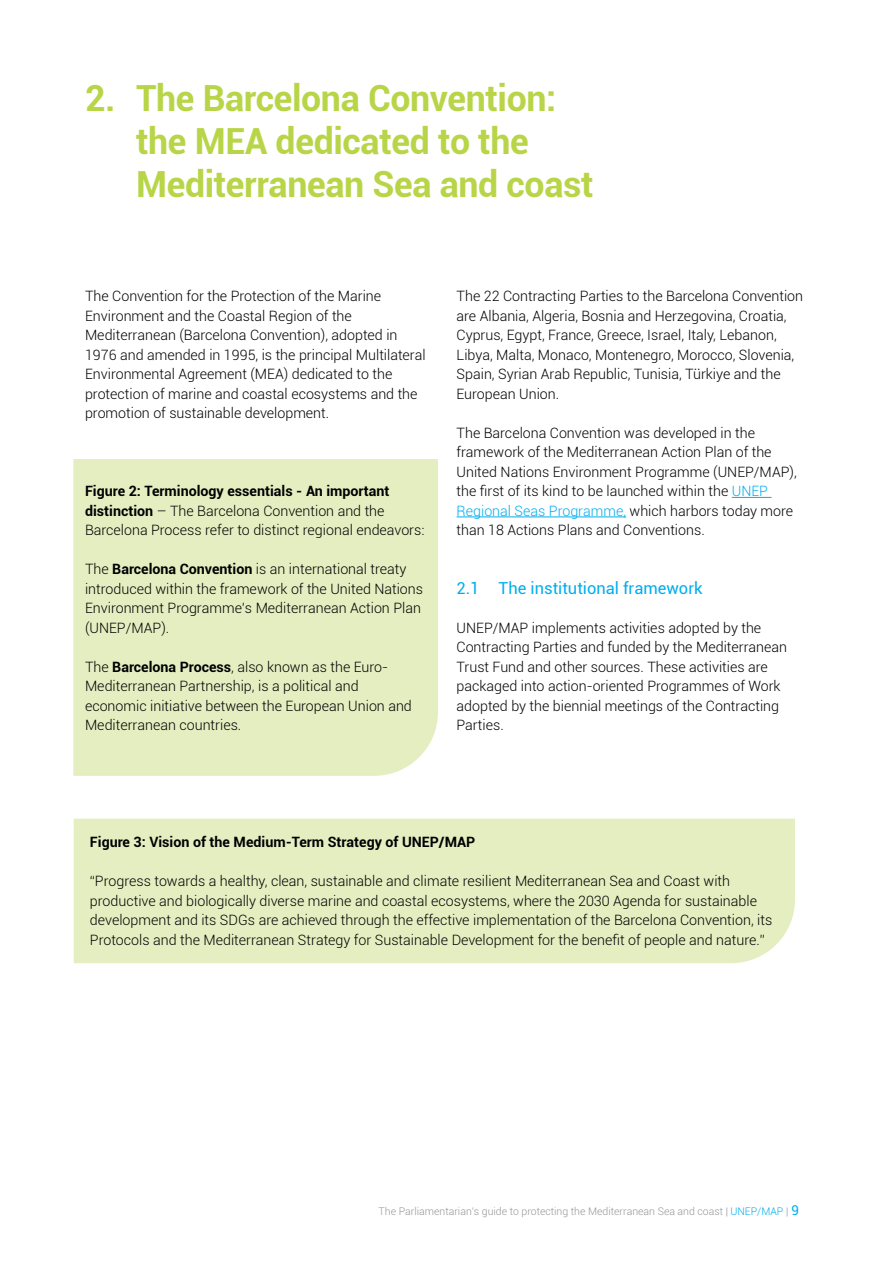
<style>
.page{position:relative;width:893px;height:1263px;background:#fff}
.page>*{position:absolute;margin:0;border:0;box-sizing:border-box;transform-origin:0 0}
.t1{font:700 36px/43.2px "Roboto";letter-spacing:-.01em;color:#b8d548}
.t2{font:16.5px "Roboto";color:#00aeef}
.t3{font:300 14.25px/19.5px "Roboto";color:#000}
.t4{font:700 14.25px "Roboto";color:#000}
.t5{font:300 10.5px "Roboto";color:#939598}
.s1{font-weight:700}
.s2{color:#00aeef}
.s3{font-weight:400;font-size:13.5px;color:#00aeef}
</style>
<div class="page">
<div style="left:73px;top:459px;width:365px;height:317px;background:#e5eec1"></div>
<div style="left:74px;top:819px;width:721px;height:144px;background:#e5eec1"></div>
<hr style="left:732px;top:497px;width:39px;height:1px;background:#00aeef">
<hr style="left:457px;top:516px;width:169px;height:1px;background:#00aeef">
<h1 class="t1" style="left:136px;top:75px;width:459px;text-indent:-51px">2. The Barcelona Convention: the MEA dedicated to the<br>Mediterranean Sea and coast</h1>
<p class="t3" style="left:85px;top:286px;width:342px">The Convention for the Protection of the Marine Environment and the Coastal Region of the Mediterranean (Barcelona Convention), adopted in 1976 and amended in 1995, is the principal Multilateral Environmental Agreement (MEA) dedicated to the protection of marine and coastal ecosystems and the promotion of sustainable development.</p>
<p class="t3" style="left:85px;top:481px;width:341px"><span class="s1">Figure 2: Terminology essentials - An important distinction</span> – The Barcelona Convention and the<br>Barcelona Process refer to distinct regional endeavors:</p>
<p class="t3" style="left:85px;top:559px;width:340px">The <span class="s1">Barcelona Convention</span> is an international treaty introduced within the framework of the United Nations Environment Programme’s Mediterranean Action Plan (UNEP/MAP).</p>
<p class="t3" style="left:85px;top:656px;width:328px">The <span class="s1">Barcelona Process</span>, also known as the Euro-Mediterranean Partnership, is a political and economic initiative between the European Union and Mediterranean countries.</p>
<p class="t3" style="left:457px;top:286px;width:348px">The 22 Contracting Parties to the Barcelona Convention are Albania, Algeria, Bosnia and Herzegovina, Croatia, Cyprus, Egypt, France, Greece, Israel, Italy, Lebanon, Libya, Malta, Monaco, Montenegro, Morocco, Slovenia, Spain, Syrian Arab Republic, Tunisia, Türkiye and the European Union.</p>
<p class="t3" style="left:457px;top:422px;width:342px">The Barcelona Convention was developed in the framework of the Mediterranean Action Plan of the United Nations Environment Programme (UNEP/MAP), the first of its kind to be launched within the <span class="s2">UNEP Regional Seas Programme,</span> which harbors today more than 18 Actions Plans and Conventions.</p>
<p class="t2" style="left:457px;top:576px;width:248px">2.1 The institutional framework</p>
<p class="t3" style="left:457px;top:618px;width:332px">UNEP/MAP implements activities adopted by the Contracting Parties and funded by the Mediterranean Trust Fund and other sources. These activities are packaged into action-oriented Programmes of Work adopted by the biennial meetings of the Contracting Parties.</p>
<p class="t4" style="left:90px;top:832px;width:387px">Figure 3: Vision of the Medium-Term Strategy of UNEP/MAP</p>
<p class="t3" style="left:90px;top:871px;width:684px">“Progress towards a healthy, clean, sustainable and climate resilient Mediterranean Sea and Coast with productive and biologically diverse marine and coastal ecosystems, where the 2030 Agenda for sustainable development and its SDGs are achieved through the effective implementation of the Barcelona Convention, its Protocols and the Mediterranean Strategy for Sustainable Development for the benefit of people and nature.”</p>
<p class="t5" style="left:379px;top:1204px;width:422px">The Parliamentarian’s guide to protecting the Mediterranean Sea and coast | <span class="s2">UNEP/MAP</span> | <span class="s3">9</span></p>
</div>
